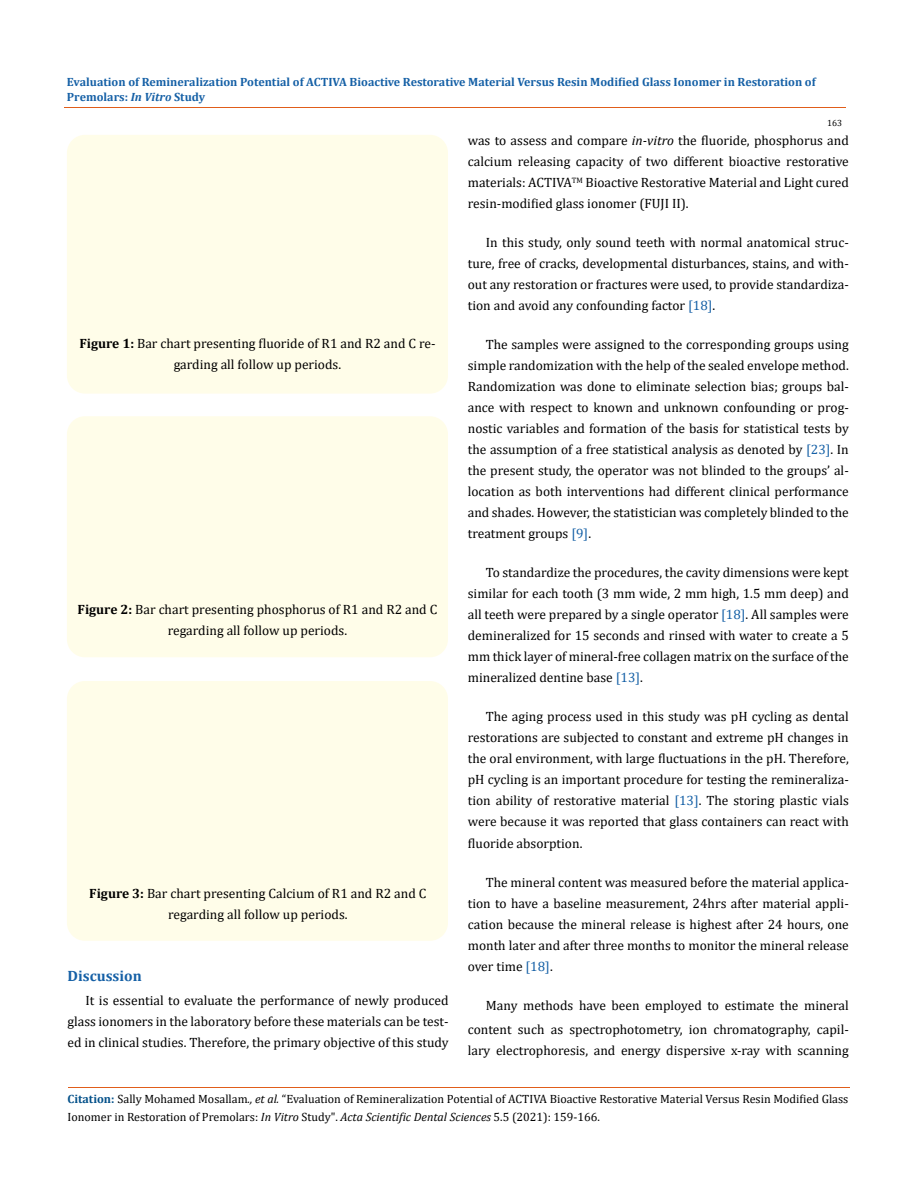
<style>
.page{position:relative;width:917px;height:1188px;background:#fff}
.page>*{position:absolute;margin:0;border:0;box-sizing:border-box;transform-origin:0 0}
.t1{font:700 15px "Cambria";color:#1560a6}
.t2{font:13.5px/21px "Cambria";color:#000;text-align:justify}
.t3{font:12px/18px "Cambria";color:#000}
.t4{font:700 12px/15px "Cambria";color:#1560a6}
.t5{font:9px "Cambria";color:#000}
.s1{font-style:italic}
.s2{font-weight:700}
.s3{color:#1560a6}
.s4{font-weight:700;color:#035089}
</style>
<div class="page">
<div style="left:67px;top:135px;width:381px;height:259px;background:#fffde9;border-radius:18px"></div>
<div style="left:67px;top:416px;width:381px;height:241px;background:#fffde9;border-radius:18px"></div>
<div style="left:67px;top:681px;width:381px;height:260px;background:#fffde9;border-radius:18px"></div>
<hr style="left:64px;top:108px;width:781px;height:1px;background:#e05d1a">
<hr style="left:68px;top:1088px;width:781px;height:1px;background:#e05d1a">
<p class="t4" style="left:67px;top:74px;width:750px">Evaluation of Remineralization Potential of ACTIVA Bioactive Restorative Material Versus Resin Modified Glass Ionomer in Restoration of<br>Premolars: <span class="s1">In Vitro</span> Study</p>
<p class="t5" style="left:827px;top:118px;width:16px">163</p>
<p class="t2" style="left:79px;top:333px;width:357px;text-align:center"><span class="s2">Figure 1:</span> Bar chart presenting fluoride of R1 and R2 and C re&shy;garding all follow up periods.</p>
<p class="t2" style="left:78px;top:599px;width:361px;text-align:center"><span class="s2">Figure 2:</span> Bar chart presenting phosphorus of R1 and R2 and C regarding all follow up periods.</p>
<p class="t2" style="left:89px;top:883px;width:338px;text-align:center"><span class="s2">Figure 3:</span> Bar chart presenting Calcium of R1 and R2 and C regarding all follow up periods.</p>
<p class="t1" style="left:68px;top:965px;width:76px">Discussion</p>
<p class="t2" style="left:68px;top:990px;width:382px;text-indent:18px">It is essential to evaluate the performance of newly produced glass ionomers in the laboratory before these materials can be test&shy;ed in clinical studies. Therefore, the primary objective of this study</p>
<p class="t2" style="left:468px;top:130px;width:382px">was to assess and compare <span class="s1">in-vitro</span> the fluoride, phosphorus and calcium releasing capacity of two different bioactive restorative materials: ACTIVA<sup>TM</sup> Bioactive Restorative Material and Light cured resin-modified glass ionomer (FUJI II).</p>
<p class="t2" style="left:468px;top:232px;width:382px;text-indent:18px">In this study, only sound teeth with normal anatomical struc&shy;ture, free of cracks, developmental disturbances, stains, and with&shy;out any restoration or fractures were used, to provide standardiza&shy;tion and avoid any confounding factor <span class="s3">[18]</span>.</p>
<p class="t2" style="left:468px;top:334px;width:382px;text-indent:18px">The samples were assigned to the corresponding groups using simple randomization with the help of the sealed envelope method.<br>Randomization was done to eliminate selection bias; groups bal&shy;ance with respect to known and unknown confounding or prog&shy;nostic variables and formation of the basis for statistical tests by the assumption of a free statistical analysis as denoted by <span class="s3">[23]</span>. In the present study, the operator was not blinded to the groups’ al&shy;location as both interventions had different clinical performance and shades. However, the statistician was completely blinded to the treatment groups <span class="s3">[9]</span>.</p>
<p class="t2" style="left:468px;top:562px;width:382px;text-indent:18px">To standardize the procedures, the cavity dimensions were kept similar for each tooth (3 mm wide, 2 mm high, 1.5 mm deep) and all teeth were prepared by a single operator <span class="s3">[18]</span>. All samples were demineralized for 15 seconds and rinsed with water to create a 5 mm thick layer of mineral-free collagen matrix on the surface of the mineralized dentine base <span class="s3">[13]</span>.</p>
<p class="t2" style="left:468px;top:706px;width:382px;text-indent:18px">The aging process used in this study was pH cycling as dental restorations are subjected to constant and extreme pH changes in the oral environment, with large fluctuations in the pH. Therefore, pH cycling is an important procedure for testing the remineraliza&shy;tion ability of restorative material <span class="s3">[13]</span>. The storing plastic vials were because it was reported that glass containers can react with fluoride absorption.</p>
<p class="t2" style="left:468px;top:871px;width:382px;text-indent:18px">The mineral content was measured before the material applica&shy;tion to have a baseline measurement, 24hrs after material appli&shy;cation because the mineral release is highest after 24 hours, one month later and after three months to monitor the mineral release over time <span class="s3">[18]</span>.</p>
<p class="t2" style="left:468px;top:993px;width:382px;line-height:24px;text-align:right">Many methods have been employed to estimate the mineral content such as spectrophotometry, ion chromatography, capil-</p>
<p class="t2" style="left:468px;top:1039px;width:382px">lary electrophoresis, and energy dispersive x-ray with scanning</p>
<p class="t3" style="left:68px;top:1090px;width:782px"><span class="s4">Citation:</span> Sally Mohamed Mosallam<span class="s1">., et al.</span> “Evaluation of Remineralization Potential of ACTIVA Bioactive Restorative Material Versus Resin Modified Glass<br>Ionomer in Restoration of Premolars: <span class="s1">In Vitro</span> Study". <span class="s1">Acta Scientific Dental Sciences</span> 5.5 (2021): 159-166.</p>
</div>
